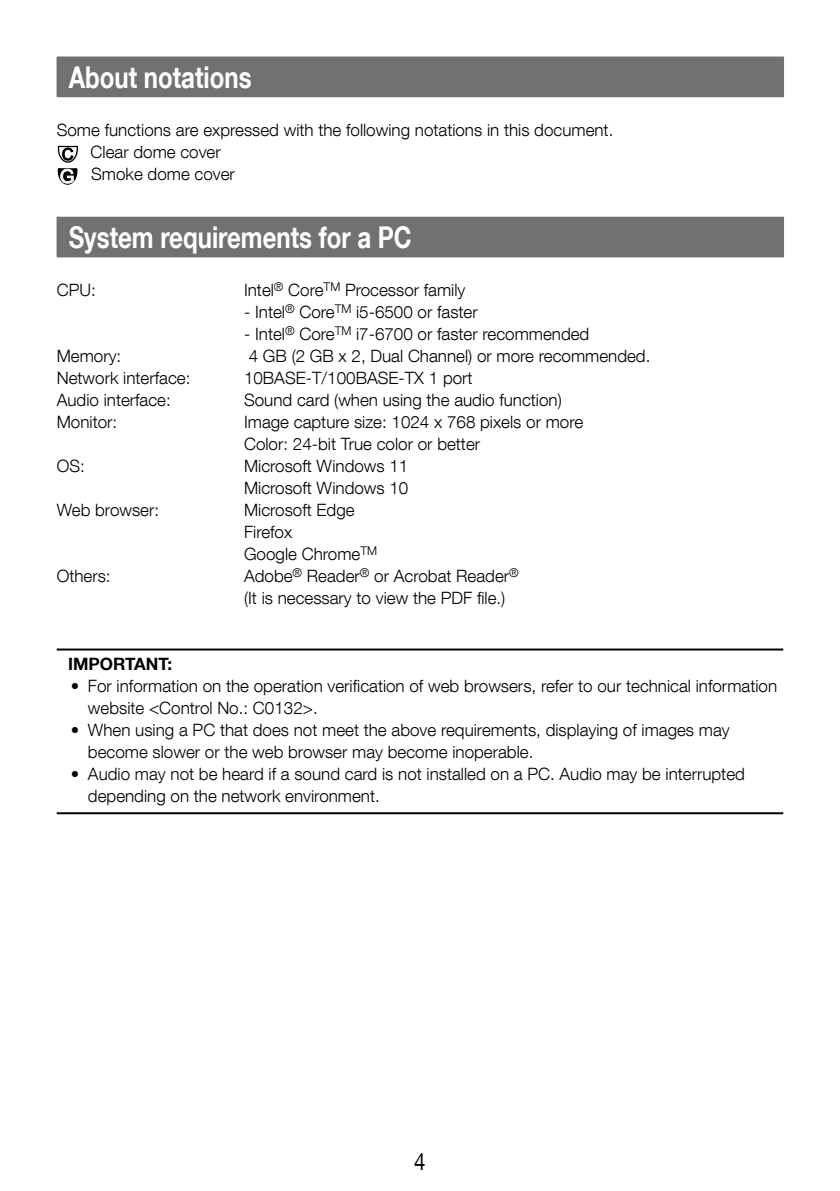
<style>
.page{position:relative;width:840px;height:1191px;background:#fff}
.page>*{position:absolute;margin:0;border:0;box-sizing:border-box;transform-origin:0 0}
.t1{font:700 30px "Helvetica Neue LT Com";color:#fff;scale:.8 1}
.t2{font:24px "Helvetica Neue LT Com";color:#000;scale:.85 1}
.t3{font:300 17px/22px "Helvetica Neue LT Com";color:#000}
.t4{font:700 17px "Helvetica Neue LT Com";color:#000}
.s1{font-family:"Arial";font-weight:400;font-size:18.8px;color:#fff}
</style>
<div class="page">
<hr style="left:57px;top:648px;width:725px;height:2px;background:#000">
<hr style="left:57px;top:812px;width:725px;height:2px;background:#000">
<div style="left:57px;top:57px;width:726px;height:40px;background:#727171"></div>
<svg style="left:57px;top:145px;width:21px;height:40px"></svg>
<div style="left:57px;top:217px;width:726px;height:40px;background:#727171"></div>
<h1 class="t1" style="left:69px;top:58px;width:230px">About notations</h1>
<p class="t3" style="left:57px;top:119px;width:558px">Some functions are expressed with the following notations in this document.<br><sub>C</sub> Clear dome cover<br><span class="s1">G</span> Smoke dome cover</p>
<h1 class="t1" style="left:69px;top:218px;width:430px">System requirements for a PC</h1>
<p class="t3" style="left:57px;top:279px;width:41px">CPU:</p>
<p class="t3" style="left:244px;top:279px;width:223px">Intel<sup>®</sup> Core<sup>TM</sup> Processor family</p>
<p class="t3" style="left:244px;top:301px;width:235px">- Intel<sup>®</sup> Core<sup>TM</sup> i5-6500 or faster</p>
<p class="t3" style="left:244px;top:323px;width:346px">- Intel<sup>®</sup> Core<sup>TM</sup> i7-6700 or faster recommended</p>
<p class="t3" style="left:57px;top:345px;width:66px">Memory:</p>
<p class="t3" style="left:249px;top:345px;width:403px">4 GB (2 GB x 2, Dual Channel) or more recommended.</p>
<p class="t3" style="left:57px;top:367px;width:135px">Network interface:</p>
<p class="t3" style="left:244px;top:367px;width:230px">10BASE-T/100BASE-TX 1 port</p>
<p class="t3" style="left:57px;top:389px;width:116px">Audio interface:</p>
<p class="t3" style="left:244px;top:389px;width:319px">Sound card (when using the audio function)</p>
<p class="t3" style="left:57px;top:411px;width:62px">Monitor:</p>
<p class="t3" style="left:244px;top:411px;width:340px">Image capture size: 1024 x 768 pixels or more<br>Color: 24-bit True color or better</p>
<p class="t3" style="left:57px;top:455px;width:30px">OS:</p>
<p class="t3" style="left:244px;top:455px;width:166px">Microsoft Windows 11<br>Microsoft Windows 10</p>
<p class="t3" style="left:57px;top:499px;width:104px">Web browser:</p>
<p class="t3" style="left:244px;top:499px;width:134px">Microsoft Edge<br>Firefox<br>Google Chrome<sup>TM</sup></p>
<p class="t3" style="left:57px;top:565px;width:55px">Others:</p>
<p class="t3" style="left:244px;top:565px;width:276px">Adobe<sup>®</sup> Reader<sup>®</sup> or Acrobat Reader<sup>® </sup>(It is necessary to view the PDF file.)</p>
<p class="t4" style="left:68px;top:653px;width:105px">IMPORTANT:</p>
<p class="t3" style="left:88px;top:675px;width:690px;text-indent:-17px">• For information on the operation verification of web browsers, refer to our technical information website &lt;Control No.: C0132&gt;.</p>
<p class="t3" style="left:88px;top:719px;width:643px;text-indent:-17px">• When using a PC that does not meet the above requirements, displaying of images may become slower or the web browser may become inoperable.</p>
<p class="t3" style="left:88px;top:763px;width:658px;text-indent:-17px">• Audio may not be heard if a sound card is not installed on a PC. Audio may be interrupted depending on the network environment.</p>
<h2 class="t2" style="left:414px;top:1146px;width:15px">4</h2>
</div>
